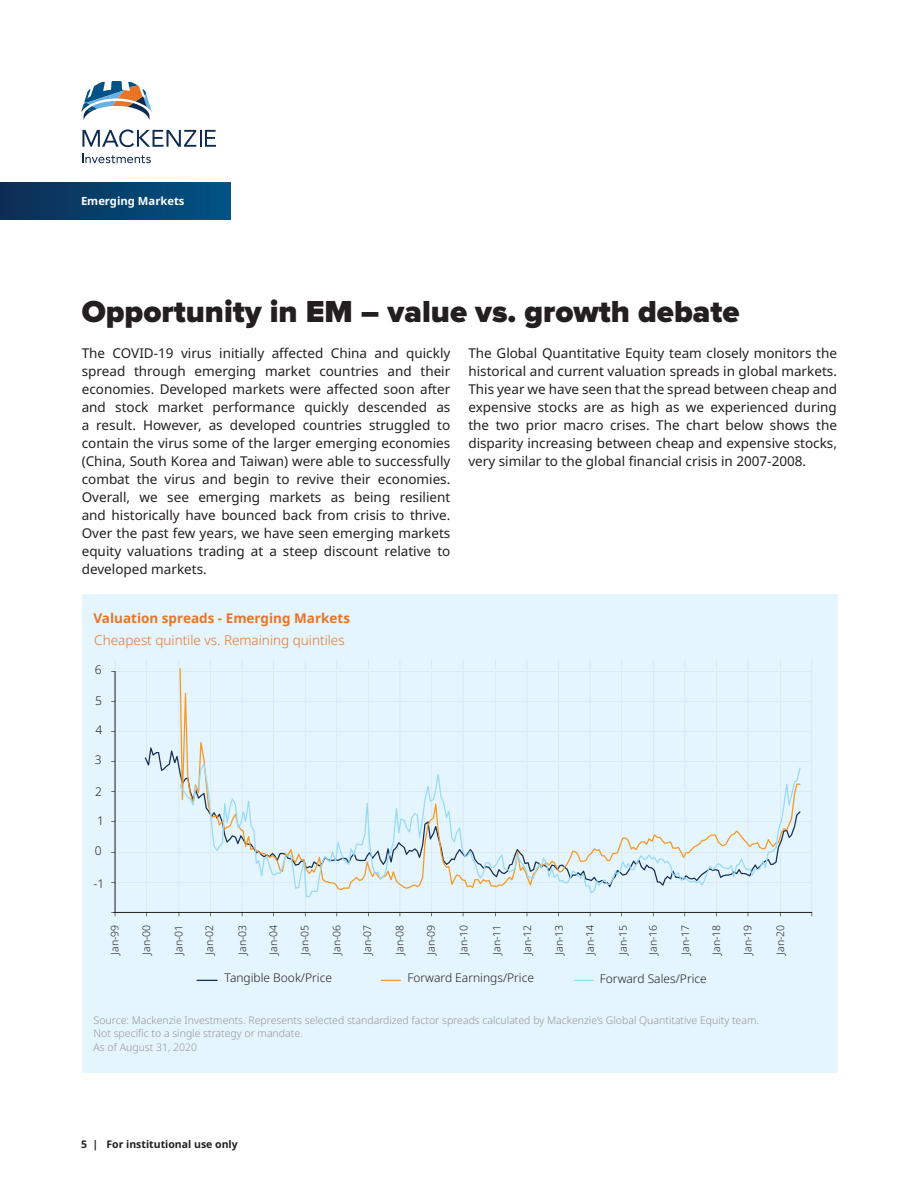
<style>
.page{position:relative;width:918px;height:1188px;background:#fff}
.page>*{position:absolute;margin:0;border:0;box-sizing:border-box;transform-origin:0 0}
.Heading_Level_1{font:900 31.5px "Proxima Nova";color:#231f20}
.body{font:13.5px/18px "Noto Sans";color:#231f20;text-align:justify}
.body-2{font:300 13.5px "Noto Sans";color:#e97524}
.body-3{font:700 13.5px "Noto Sans";color:#e97524}
.Heading_for_diagrams{font:300 12px "Noto Sans";color:#231f20}
.t1{font:700 11.25px "Noto Sans";color:#fff}
.legal{font:300 10.5px "Noto Sans";color:#939598}
.Heading_for_diagrams-2{font:300 10.5px "Noto Sans";color:#231f20}
.t2{font:700 10.5px "Noto Sans";color:#231f20}
</style>
<div class="page">
<div style="left:82px;top:595px;width:756px;height:478px;background:#e5f5fd"></div>
<svg style="left:81px;top:81px;width:71px;height:39px"></svg>
<svg style="left:82px;top:129px;width:134px;height:18px"></svg>
<svg style="left:83px;top:154px;width:68px;height:9px"></svg>
<div style="left:0;top:183px;width:230px;height:37px;background:linear-gradient(to right,#0d2e53,#005385)"></div>
<svg style="left:116px;top:671px;width:696px;height:241px"></svg>
<svg style="left:145px;top:747px;width:34px;height:140px"></svg>
<svg style="left:179px;top:668px;width:622px;height:96px"></svg>
<svg style="left:179px;top:764px;width:622px;height:133px"></svg>
<svg style="left:196px;top:980px;width:22px;height:1px"></svg>
<svg style="left:381px;top:980px;width:20px;height:1px"></svg>
<svg style="left:574px;top:980px;width:20px;height:1px"></svg>
<hr style="left:113px;top:912px;width:699px;height:1px;background:#231f20">
<hr style="left:115px;top:671px;width:1px;height:241px;background:#231f20">
<p class="t1" style="left:81px;top:193px;width:105px">Emerging Markets</p>
<p class="Heading_Level_1" style="left:82px;top:297px;width:659px">Opportunity in EM – value vs. growth debate</p>
<p class="body" style="left:82px;top:344px;width:370px">The COVID-19 virus initially affected China and quickly spread through emerging market countries and their economies. Developed markets were affected soon after and stock market performance quickly descended as a result. However, as developed countries struggled to contain the virus some of the larger emerging economies (China, South Korea and Taiwan) were able to successfully combat the virus and begin to revive their economies.<br>Overall, we see emerging markets as being resilient and historically have bounced back from crisis to thrive.<br>Over the past few years, we have seen emerging markets equity valuations trading at a steep discount relative to developed markets.</p>
<p class="body" style="left:468px;top:344px;width:370px">The Global Quantitative Equity team closely monitors the historical and current valuation spreads in global markets.<br>This year we have seen that the spread between cheap and expensive stocks are as high as we experienced during the two prior macro crises. The chart below shows the disparity increasing between cheap and expensive stocks, very similar to the global financial crisis in 2007-2008.</p>
<p class="body-3" style="left:93px;top:609px;width:258px">Valuation spreads - Emerging Markets</p>
<p class="body-2" style="left:94px;top:631px;width:252px">Cheapest quintile vs. Remaining quintiles</p>
<p class="Heading_for_diagrams" style="left:95px;top:662px;width:8px">6</p>
<p class="Heading_for_diagrams" style="left:95px;top:692px;width:8px">5</p>
<p class="Heading_for_diagrams" style="left:95px;top:721px;width:8px">4</p>
<p class="Heading_for_diagrams" style="left:95px;top:752px;width:8px">3</p>
<p class="Heading_for_diagrams" style="left:95px;top:783px;width:8px">2</p>
<p class="Heading_for_diagrams" style="left:97px;top:813px;width:8px">1</p>
<p class="Heading_for_diagrams" style="left:95px;top:842px;width:8px">0</p>
<p class="Heading_for_diagrams" style="left:94px;top:875px;width:12px">-1</p>
<p class="Heading_for_diagrams-2" style="left:107px;top:955px;width:31px;rotate:-90deg">Jan-99</p>
<p class="Heading_for_diagrams-2" style="left:139px;top:955px;width:31px;rotate:-90deg">Jan-00</p>
<p class="Heading_for_diagrams-2" style="left:171px;top:955px;width:31px;rotate:-90deg">Jan-01</p>
<p class="Heading_for_diagrams-2" style="left:202px;top:955px;width:31px;rotate:-90deg">Jan-02</p>
<p class="Heading_for_diagrams-2" style="left:235px;top:955px;width:31px;rotate:-90deg">Jan-03</p>
<p class="Heading_for_diagrams-2" style="left:266px;top:955px;width:31px;rotate:-90deg">Jan-04</p>
<p class="Heading_for_diagrams-2" style="left:297px;top:955px;width:31px;rotate:-90deg">Jan-05</p>
<p class="Heading_for_diagrams-2" style="left:329px;top:955px;width:31px;rotate:-90deg">Jan-06</p>
<p class="Heading_for_diagrams-2" style="left:360px;top:955px;width:31px;rotate:-90deg">Jan-07</p>
<p class="Heading_for_diagrams-2" style="left:392px;top:955px;width:31px;rotate:-90deg">Jan-08</p>
<p class="Heading_for_diagrams-2" style="left:424px;top:955px;width:31px;rotate:-90deg">Jan-09</p>
<p class="Heading_for_diagrams-2" style="left:456px;top:955px;width:31px;rotate:-90deg">Jan-10</p>
<p class="Heading_for_diagrams-2" style="left:489px;top:955px;width:31px;rotate:-90deg">Jan-11</p>
<p class="Heading_for_diagrams-2" style="left:520px;top:955px;width:31px;rotate:-90deg">Jan-12</p>
<p class="Heading_for_diagrams-2" style="left:551px;top:955px;width:31px;rotate:-90deg">Jan-13</p>
<p class="Heading_for_diagrams-2" style="left:583px;top:955px;width:31px;rotate:-90deg">Jan-14</p>
<p class="Heading_for_diagrams-2" style="left:616px;top:955px;width:31px;rotate:-90deg">Jan-15</p>
<p class="Heading_for_diagrams-2" style="left:646px;top:955px;width:31px;rotate:-90deg">Jan-16</p>
<p class="Heading_for_diagrams-2" style="left:678px;top:955px;width:31px;rotate:-90deg">Jan-17</p>
<p class="Heading_for_diagrams-2" style="left:709px;top:955px;width:31px;rotate:-90deg">Jan-18</p>
<p class="Heading_for_diagrams-2" style="left:740px;top:955px;width:31px;rotate:-90deg">Jan-19</p>
<p class="Heading_for_diagrams-2" style="left:773px;top:955px;width:31px;rotate:-90deg">Jan-20</p>
<p class="Heading_for_diagrams" style="left:225px;top:970px;width:109px">Tangible Book/Price</p>
<p class="Heading_for_diagrams" style="left:407px;top:969px;width:128px">Forward Earnings/Price</p>
<p class="Heading_for_diagrams" style="left:600px;top:970px;width:109px">Forward Sales/Price</p>
<p class="legal" style="left:94px;top:1012px;width:667px">Source: Mackenzie Investments. Represents selected standardized factor spreads calculated by Mackenzie’s Global Quantitative Equity team.</p>
<p class="legal" style="left:94px;top:1026px;width:211px">Not specific to a single strategy or mandate.</p>
<p class="legal" style="left:94px;top:1039px;width:105px">As of August 31, 2020</p>
<p class="t2" style="left:81px;top:1136px;width:158px">5 | For institutional use only</p>
</div>
